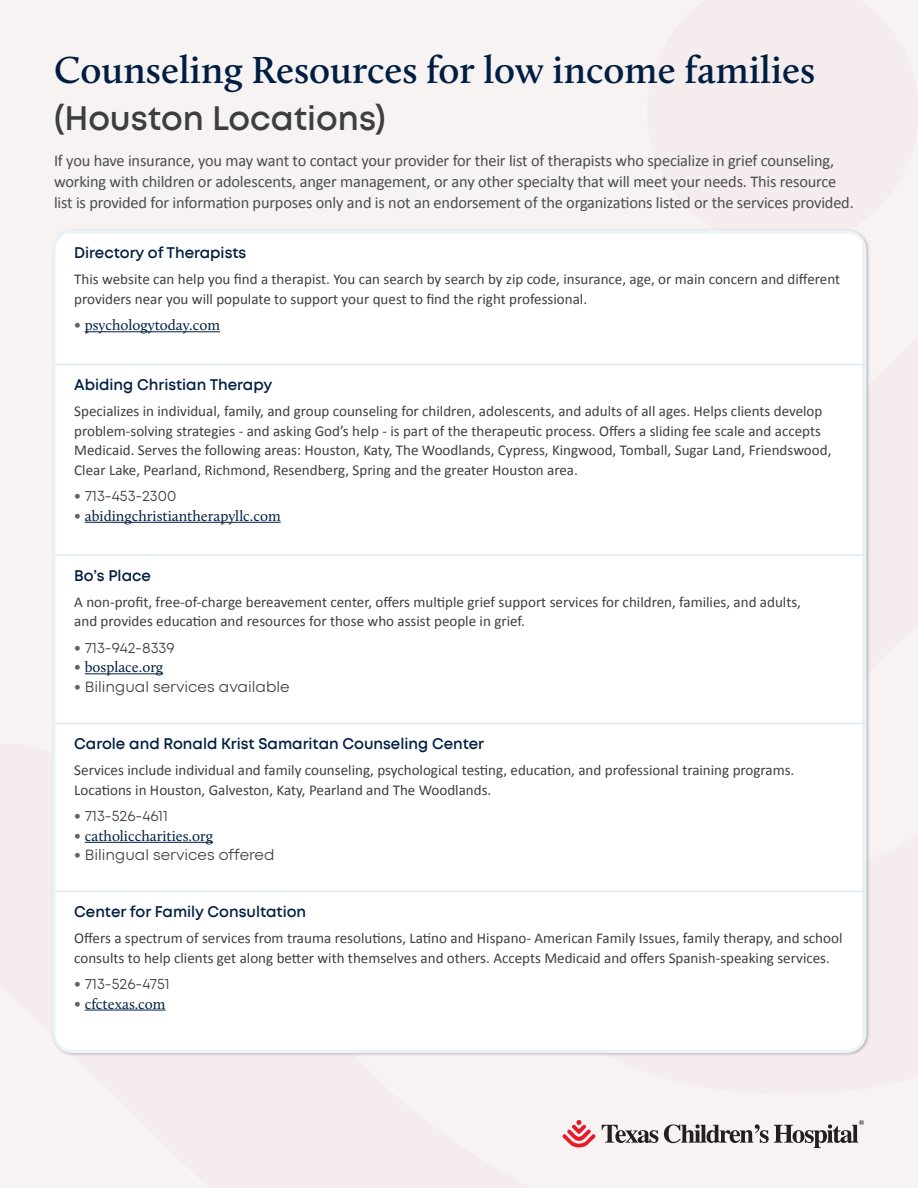
<style>
.page{position:relative;width:918px;height:1188px;background:#f7f3f3}
.page>*{position:absolute;margin:0;border:0;box-sizing:border-box;transform-origin:0 0}
.Header_1{font:600 39px "Calluna";color:#001e42}
.Header_1-2{font:600 33px "Mont";color:#3e3e3f}
.Body_copy{font:16.5px/21px "Calibri";letter-spacing:-.01em;color:#4b4c4d}
.t1{font:15px/26.2px "Calibri";color:#3e3e3f}
.t2{font:15px "Mont";color:#3e3e3f}
.t3{font:15px "Calluna";color:#001e42}
.s1{font-family:"Mont";font-weight:600;color:#001e42}
.s2{font-family:"Avenir";font-size:13.5px;color:#636366}
</style>
<div class="page">
<svg style="left:602px;top:1125px;width:56px;height:18px"></svg>
<svg style="left:563px;top:1120px;width:32px;height:27px"></svg>
<svg style="left:664px;top:1120px;width:200px;height:28px"></svg>
<div style="left:55px;top:233px;width:807px;height:819px;background:#fff"></div>
<hr style="left:54px;top:232px;width:810px;height:1px;background:#deeaf2">
<hr style="left:54px;top:233px;width:1px;height:131px;background:#deeaf2">
<hr style="left:862px;top:233px;width:2px;height:131px;background:#deeaf2">
<hr style="left:54px;top:364px;width:810px;height:1px;background:#deeaf2">
<hr style="left:54px;top:554px;width:810px;height:2px;background:#deeaf2">
<hr style="left:54px;top:723px;width:810px;height:1px;background:#deeaf2">
<hr style="left:54px;top:891px;width:810px;height:1px;background:#deeaf2">
<hr style="left:54px;top:892px;width:1px;height:160px;background:#deeaf2">
<hr style="left:54px;top:1052px;width:810px;height:1px;background:#deeaf2">
<hr style="left:862px;top:892px;width:2px;height:160px;background:#deeaf2">
<hr style="left:85px;top:331px;width:135px;height:1px;background:#001e42">
<hr style="left:85px;top:522px;width:196px;height:1px;background:#001e42">
<hr style="left:85px;top:673px;width:78px;height:1px;background:#001e42">
<hr style="left:85px;top:842px;width:128px;height:1px;background:#001e42">
<hr style="left:85px;top:1010px;width:81px;height:1px;background:#001e42">
<p class="Header_1" style="left:54px;top:46px;width:763px">Counseling Resources for low income families</p>
<p class="Header_1-2" style="left:54px;top:102px;width:333px">(Houston Locations)</p>
<p class="Body_copy" style="left:54px;top:149px;width:801px">If you have insurance, you may want to contact your provider for their list of therapists who specialize in grief counseling, working with children or adolescents, anger management, or any other specialty that will meet your needs. This resource list is provided for information purposes only and is not an endorsement of the organizations listed or the services provided.</p>
<p class="t1" style="left:74px;top:240px;width:767px"><span class="s1">Directory of Therapists<br></span>This website can help you find a therapist. You can search by search by zip code, insurance, age, or main concern and different</p>
<p class="t1" style="left:74px;top:285px;width:514px">providers near you will populate to support your quest to find the right professional.</p>
<p class="t3" style="left:74px;top:316px;width:147px"><span class="s2">•</span> psychologytoday.com</p>
<p class="t1" style="left:74px;top:372px;width:750px"><span class="s1">Abiding Christian Therapy<br></span>Specializes in individual, family, and group counseling for children, adolescents, and adults of all ages. Helps clients develop</p>
<p class="t1" style="left:74px;top:421px;width:759px;line-height:19.5px">problem-solving strategies - and asking God’s help - is part of the therapeutic process. Offers a sliding fee scale and accepts<br>Medicaid. Serves the following areas: Houston, Katy, The Woodlands, Cypress, Kingwood, Tomball, Sugar Land, Friendswood,<br>Clear Lake, Pearland, Richmond, Resendberg, Spring and the greater Houston area.</p>
<p class="t2" style="left:74px;top:489px;width:104px"><span class="s2">•</span> 713-453-2300</p>
<p class="t3" style="left:74px;top:507px;width:208px"><span class="s2">•</span> abidingchristiantherapyllc.com</p>
<p class="t1" style="left:74px;top:562px;width:728px"><span class="s1">Bo’s Place<br></span>A non-profit, free-of-charge bereavement center, offers multiple grief support services for children, families, and adults,</p>
<p class="t1" style="left:74px;top:608px;width:452px">and provides education and resources for those who assist people in grief.</p>
<p class="t2" style="left:74px;top:640px;width:102px"><span class="s2">•</span> 713-942-8339</p>
<p class="t3" style="left:74px;top:658px;width:90px"><span class="s2">•</span> bosplace.org</p>
<p class="t2" style="left:74px;top:679px;width:217px"><span class="s2">•</span> Bilingual services available</p>
<p class="t1" style="left:74px;top:731px;width:722px"><span class="s1">Carole and Ronald Krist Samaritan Counseling Center<br></span>Services include individual and family counseling, psychological testing, education, and professional training programs.</p>
<p class="t1" style="left:74px;top:776px;width:419px">Locations in Houston, Galveston, Katy, Pearland and The Woodlands.</p>
<p class="t2" style="left:74px;top:809px;width:95px"><span class="s2">•</span> 713-526-4611</p>
<p class="t3" style="left:74px;top:827px;width:140px"><span class="s2">•</span> catholiccharities.org</p>
<p class="t2" style="left:74px;top:848px;width:202px"><span class="s2">•</span> Bilingual services offered</p>
<p class="t1" style="left:74px;top:898px;width:770px"><span class="s1">Center for Family Consultation<br></span>Offers a spectrum of services from trauma resolutions, Latino and Hispano- American Family Issues, family therapy, and school</p>
<p class="t1" style="left:74px;top:944px;width:757px">consults to help clients get along better with themselves and others. Accepts Medicaid and offers Spanish-speaking services.</p>
<p class="t2" style="left:74px;top:976px;width:97px"><span class="s2">•</span> 713-526-4751</p>
<p class="t3" style="left:74px;top:994px;width:93px"><span class="s2">•</span> cfctexas.com</p>
</div>
